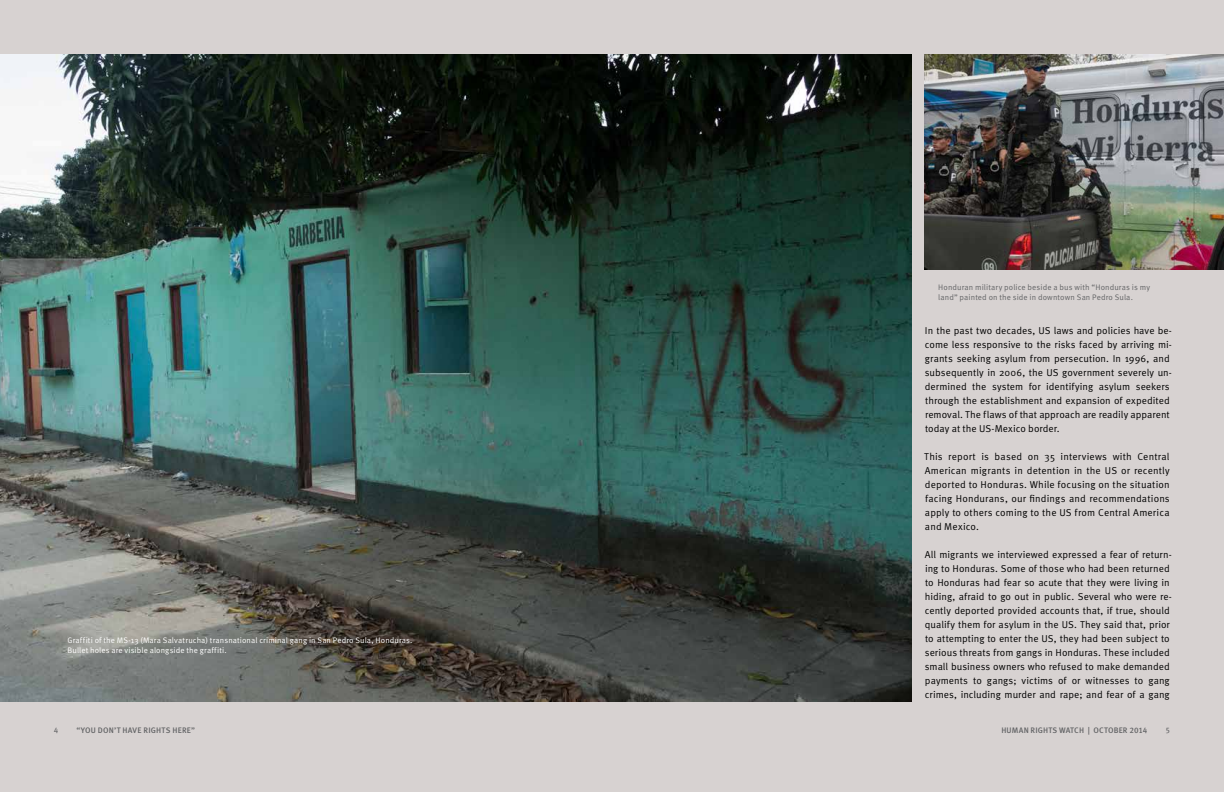
<style>
.page{position:relative;width:1224px;height:792px;background:#d7d2d1}
.page>*{position:absolute;margin:0;border:0;box-sizing:border-box;transform-origin:0 0}
.t1{font:10px/14px "Meta Pro Norm";letter-spacing:.005em;color:#000}
.t2{font:8px/10px "Meta Pro Norm";letter-spacing:.01em;color:#fff}
.t3{font:8px/10px "Meta Pro Norm";letter-spacing:.01em;color:#636466}
.t4{font:500 8px "Meta Pro";letter-spacing:.02em;color:#636466}
.t5{font:8px "Meta Pro";color:#636466}
</style>
<div class="page">
<img style="left:0;top:54px;width:911px;height:648px">
<img style="left:925px;top:54px;width:299px;height:216px">
<p class="t2" style="left:68px;top:634px;width:347px">Graffiti of the MS-13 (Mara Salvatrucha) transnational criminal gang in San Pedro Sula, Honduras.<br>Bullet holes are visible alongside the graffiti.</p>
<p class="t3" style="left:938px;top:281px;width:213px">Honduran military police beside a bus with “Honduras is my land” painted on the side in downtown San Pedro Sula.</p>
<p class="t1" style="left:925px;top:323px;width:249px">In the past two decades, US laws and policies have be&shy;come less responsive to the risks faced by arriving mi&shy;grants seeking asylum from persecution. In 1996, and subsequently in 2006, the US government severely un&shy;dermined the system for identifying asylum seekers through the establishment and expansion of expedited removal. The flaws of that approach are readily apparent today at the US-Mexico border.</p>
<p class="t1" style="left:924px;top:449px;width:247px;text-align:justify">This report is based on 35 interviews with Central American migrants in detention in the US or recently deported to Honduras. While focusing on the situation facing Hondurans, our findings and recommendations apply to others coming to the US from Central America and Mexico.</p>
<p class="t1" style="left:925px;top:547px;width:249px">All migrants we interviewed expressed a fear of return&shy;ing to Honduras. Some of those who had been returned to Honduras had fear so acute that they were living in hiding, afraid to go out in public. Several who were re&shy;cently deported provided accounts that, if true, should qualify them for asylum in the US. They said that, prior to attempting to enter the US, they had been subject to serious threats from gangs in Honduras. These included small business owners who refused to make demanded payments to gangs; victims of or witnesses to gang crimes, including murder and rape; and fear of a gang</p>
<p class="t5" style="left:54px;top:724px;width:6px">4</p>
<p class="t4" style="left:76px;top:724px;width:78px">“YOU DON ’T HAVE RIGHTS</p>
<p class="t4" style="left:172px;top:724px;width:24px">HERE”</p>
<p class="t4" style="left:1001px;top:724px;width:148px">HUMAN RIGHTS WATCH | OCTOBER 2014</p>
<p class="t5" style="left:1166px;top:724px;width:6px">5</p>
</div>
